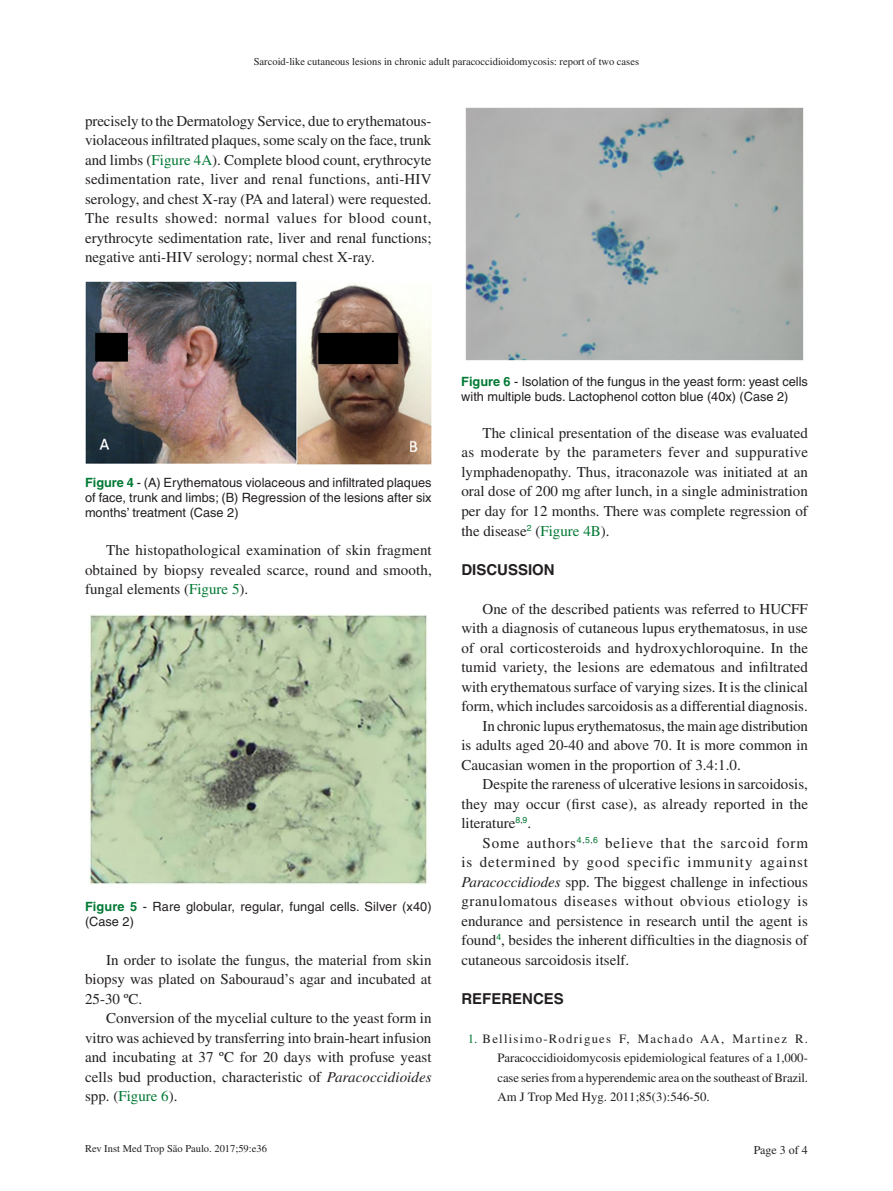
<style>
.page{position:relative;width:893px;height:1191px;background:#fff}
.page>*{position:absolute;margin:0;border:0;box-sizing:border-box;transform-origin:0 0}
.t1{font:15px/19.5px "Times";color:#231f20;text-align:justify}
.Seção{font:700 15px "Helvetica";color:#231f20}
.Figura{font:12.75px/15px "Helvetica";color:#231f20}
.Bibliografia{font:12.75px/19.5px "Times";letter-spacing:-.01em;color:#231f20;text-align:justify}
.t2{font:12px "Times";color:#231f20}
.t3{font:10.5px "Times";color:#231f20}
.s1{color:#007934}
.s2{font-weight:700;color:#007934}
.s3{font-style:italic}
</style>
<div class="page">
<img style="left:85px;top:282px;width:347px;height:183px">
<img style="left:90px;top:615px;width:337px;height:269px">
<img style="left:465px;top:107px;width:339px;height:254px">
<p class="t3" style="left:254px;top:56px;width:387px">Sarcoid-like cutaneous lesions in chronic adult paracoccidioidomycosis: report of two cases</p>
<p class="t1" style="left:85px;top:111px;width:348px">precisely to the Dermatology Service, due to erythematous&shy;violaceous infiltrated plaques, some scaly on the face, trunk and limbs (<span class="s1">Figure 4A</span>). Complete blood count, erythrocyte sedimentation rate, liver and renal functions, anti-HIV serology, and chest X-ray (PA and lateral) were requested.<br>The results showed: normal values for blood count, erythrocyte sedimentation rate, liver and renal functions; negative anti-HIV serology; normal chest X-ray.</p>
<p class="Figura" style="left:85px;top:475px;width:348px;text-align:justify"><span class="s2">Figure 4</span> - (A) Erythematous violaceous and infiltrated plaques of face, trunk and limbs; (B) Regression of the lesions after six months’ treatment (Case 2)</p>
<p class="t1" style="left:85px;top:540px;width:348px;text-indent:21px">The histopathological examination of skin fragment obtained by biopsy revealed scarce, round and smooth, fungal elements (<span class="s1">Figure 5</span>).</p>
<p class="Figura" style="left:85px;top:898px;width:348px"><span class="s2">Figure 5</span> - Rare globular, regular, fungal cells. Silver (x40) (Case 2)</p>
<p class="t1" style="left:85px;top:949px;width:348px;text-indent:21px">In order to isolate the fungus, the material from skin biopsy was plated on Sabouraud’s agar and incubated at 25-30 ºC.</p>
<p class="t1" style="left:85px;top:1008px;width:348px;text-indent:21px">Conversion of the mycelial culture to the yeast form in vitro was achieved by transferring into brain-heart infusion and incubating at 37 ºC for 20 days with profuse yeast cells bud production, characteristic of <span class="s3">Paracoccidioides </span>spp. (<span class="s1">Figure 6</span>).</p>
<p class="t3" style="left:85px;top:1143px;width:183px">Rev Inst Med Trop São Paulo. 2017;59:e36</p>
<p class="Figura" style="left:461px;top:374px;width:348px"><span class="s2">Figure 6</span> - Isolation of the fungus in the yeast form: yeast cells with multiple buds. Lactophenol cotton blue (40x) (Case 2)</p>
<p class="t1" style="left:461px;top:423px;width:348px;text-indent:21px">The clinical presentation of the disease was evaluated as moderate by the parameters fever and suppurative lymphadenopathy. Thus, itraconazole was initiated at an oral dose of 200 mg after lunch, in a single administration per day for 12 months. There was complete regression of the disease<sup>2</sup> (<span class="s1">Figure 4B</span>).</p>
<p class="Seção" style="left:461px;top:560px;width:95px">DISCUSSION</p>
<p class="t1" style="left:461px;top:598px;width:348px;text-indent:21px">One of the described patients was referred to HUCFF with a diagnosis of cutaneous lupus erythematosus, in use of oral corticosteroids and hydroxychloroquine. In the tumid variety, the lesions are edematous and infiltrated with erythematous surface of varying sizes. It is the clinical form, which includes sarcoidosis as a differential diagnosis.</p>
<p class="t1" style="left:461px;top:715px;width:348px;text-indent:21px">In chronic lupus erythematosus, the main age distribution is adults aged 20-40 and above 70. It is more common in Caucasian women in the proportion of 3.4:1.0.</p>
<p class="t1" style="left:461px;top:774px;width:348px;text-indent:21px">Despite the rareness of ulcerative lesions in sarcoidosis, they may occur (first case), as already reported in the literature<sup>8</sup><sup>,</sup><sup>9</sup>.</p>
<p class="t1" style="left:461px;top:832px;width:348px;text-indent:21px">Some authors<sup>4</sup><sup>,</sup><sup>5</sup><sup>,</sup><sup>6</sup> believe that the sarcoid form is determined by good specific immunity against <span class="s3">Paracoccidiodes</span> spp. The biggest challenge in infectious granulomatous diseases without obvious etiology is endurance and persistence in research until the agent is found<sup>4</sup>, besides the inherent difficulties in the diagnosis of cutaneous sarcoidosis itself.</p>
<p class="Seção" style="left:461px;top:989px;width:104px">REFERENCES</p>
<p class="Bibliografia" style="left:498px;top:1028px;width:312px;text-indent:-30px"><span class="s1">1.</span> Bellisimo-Rodrigues F, Machado AA, Martinez R.<br>Paracoccidioidomycosis epidemiological features of a 1,000- case series from a hyperendemic area on the southeast of Brazil.<br>Am J Trop Med Hyg. 2011;85(3):546-50.</p>
<p class="t2" style="left:754px;top:1142px;width:56px">Page 3 of 4</p>
</div>
